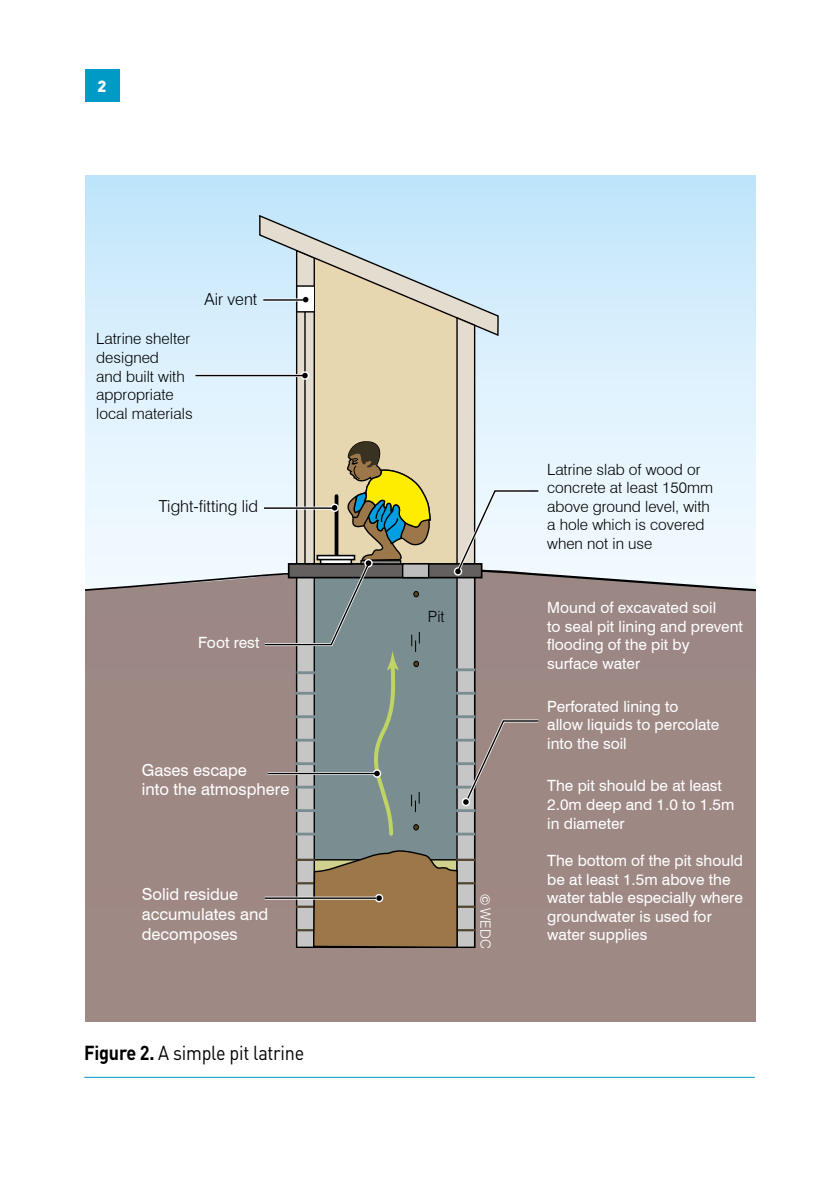
<style>
.page{position:relative;width:840px;height:1191px;background:#fff}
.page>*{position:absolute;margin:0;border:0;box-sizing:border-box;transform-origin:0 0}
.t1{font:20px "DINOT";letter-spacing:-.015em;color:#000;scale:.9 1}
.t2{font:16.6px/19.8px "Swiss 721 BT";color:#fff}
.t3{font:300 16.6px "Swiss 721 BT";color:#000}
.t4{font:900 16px "DINOT";color:#fff}
.t5{font:15.6px/18.6px "Swiss 721 BT";color:#fff}
.t6{font:300 15.6px/18.6px "Swiss 721 BT";color:#000}
.t7{font:300 14.2px "Swiss 721 BT";color:#fff}
.s1{font-weight:700}
</style>
<div class="page">
<div style="left:85px;top:69px;width:34px;height:33px;background:#009ac7"></div>
<hr style="left:84px;top:1076px;width:670px;height:1px;background:#009ac7">
<div style="left:85px;top:176px;width:670px;height:845px;background:#c0e5fb"></div>
<div style="left:85px;top:837px;width:670px;height:184px;background:#9f8984"></div>
<div style="left:296px;top:574px;width:18px;height:373px;background:#c6c6c6"></div>
<div style="left:457px;top:574px;width:17px;height:373px;background:#c6c6c6"></div>
<div style="left:456px;top:573px;width:19px;height:375px;border:1px solid #000"></div>
<hr style="left:456px;top:858px;width:19px;height:3px;background:#4f4530">
<hr style="left:455px;top:929px;width:20px;height:2px;background:#4f4530">
<hr style="left:455px;top:905px;width:20px;height:3px;background:#4f4530">
<hr style="left:455px;top:882px;width:20px;height:2px;background:#4f4530">
<svg style="left:296px;top:846px;width:162px;height:102px;background:#927a57"></svg>
<svg style="left:85px;top:215px;width:670px;height:622px;background:#bcbfbe"></svg>
<hr style="left:267px;top:772px;width:111px;height:3px;background:#fff">
<svg style="left:373px;top:770px;width:7px;height:7px"></svg>
<div style="left:372px;top:769px;width:9px;height:8px;border:1px solid #fff;border-radius:50%"></div>
<hr style="left:267px;top:773px;width:111px;height:1px;background:#000">
<hr style="left:264px;top:896px;width:112px;height:3px;background:#fff">
<svg style="left:375px;top:894px;width:7px;height:7px"></svg>
<div style="left:374px;top:894px;width:9px;height:8px;border:1px solid #fff;border-radius:50%"></div>
<hr style="left:264px;top:897px;width:112px;height:2px;background:#000">
<hr style="left:195px;top:374px;width:112px;height:3px;background:#fff">
<svg style="left:301px;top:372px;width:7px;height:7px"></svg>
<div style="left:300px;top:371px;width:9px;height:9px;border:1px solid #fff;border-radius:50%"></div>
<hr style="left:195px;top:375px;width:112px;height:1px;background:#000">
<svg style="left:480px;top:894px;width:10px;height:10px"></svg>
<p class="t4" style="left:97px;top:76px;width:10px">2</p>
<p class="t6" style="left:96px;top:329px;width:98px">Latrine shelter designed<br>and built with appropriate local materials</p>
<p class="t3" style="left:204px;top:289px;width:54px">Air vent</p>
<p class="t3" style="left:159px;top:496px;width:101px">Tight-fitting lid</p>
<p class="t5" style="left:198px;top:633px;width:63px">Foot rest</p>
<p class="t2" style="left:142px;top:759px;width:149px">Gases escape<br>into the atmosphere</p>
<p class="t2" style="left:142px;top:884px;width:128px">Solid residue accumulates and decomposes</p>
<p class="t1" style="left:84px;top:1040px;width:246px"><span class="s1">Figure 2.</span> A simple pit latrine</p>
<p class="t6" style="left:428px;top:607px;width:18px">Pit</p>
<p class="t7" style="left:494px;top:908px;width:42px;rotate:90deg">WEDC</p>
<p class="t6" style="left:547px;top:459px;width:167px">Latrine slab of wood or concrete at least 150mm above ground level, with a hole which is covered when not in use</p>
<p class="t5" style="left:547px;top:598px;width:197px">Mound of excavated soil<br>to seal pit lining and prevent flooding of the pit by surface water</p>
<p class="t5" style="left:547px;top:696px;width:174px">Perforated lining to<br>allow liquids to percolate into the soil</p>
<p class="t5" style="left:547px;top:776px;width:188px">The pit should be at least<br>2.0m deep and 1.0 to 1.5m in diameter</p>
<p class="t5" style="left:547px;top:851px;width:197px">The bottom of the pit should be at least 1.5m above the water table especially where groundwater is used for water supplies</p>
</div>
